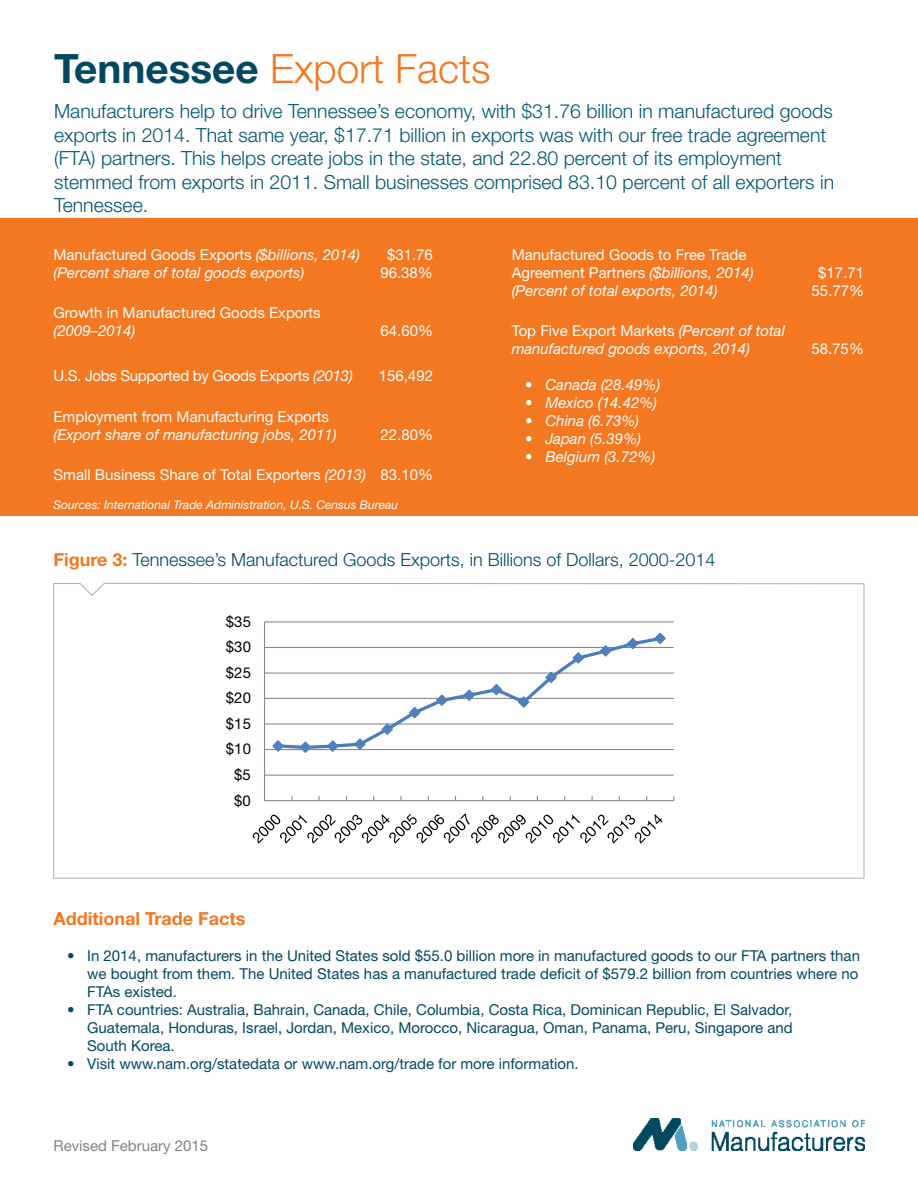
<style>
.page{position:relative;width:918px;height:1188px;background:#fff}
.page>*{position:absolute;margin:0;border:0;box-sizing:border-box;transform-origin:0 0}
.t1{font:300 40.5px "Helvetica Neue LT Std";color:#f47721}
.t2{font:300 19.5px/23.4px "Helvetica Neue LT Std";color:#00566f}
.t3{font:300 18px "Helvetica Neue LT Std";color:#004960}
.t4{font:700 18px "Helvetica Neue LT Std";color:#f47721}
.t5{font:15px/18px "Helvetica Neue LT Std";color:#004960;text-align:justify}
.t6{font:15px/18px "Helvetica Neue LT Std";color:#fff}
.t7{font:italic 15px/18px "Helvetica Neue LT Std";color:#fff}
.t8{font:15px "Helvetica Neue LT Std";letter-spacing:-.02em;color:#fff}
.t9{font:15px "Helvetica Neue LT Std";letter-spacing:.01em;color:#000}
.t10{font:15px "Helvetica Neue LT Std";color:#808285}
.t11{font:italic 12px "Helvetica Neue LT Std";color:#fff}
.s1{font-weight:700;color:#004960}
.s2{font-style:italic}
.s3{font-style:normal}
.s4{font-weight:700;color:#f47721}
</style>
<div class="page">
<div style="left:0;top:218px;width:918px;height:298px;background:#f47721"></div>
<svg style="left:53px;top:583px;width:811px;height:296px"></svg>
<img style="left:634px;top:1118px;width:230px;height:32px">
<p class="t1" style="left:54px;top:44px;width:438px"><span class="s1">Tennessee</span> Export Facts</p>
<p class="t2" style="left:54px;top:99px;width:782px">Manufacturers help to drive Tennessee’s economy, with $31.76 billion in manufactured goods exports in 2014. That same year, $17.71 billion in exports was with our free trade agreement (FTA) partners. This helps create jobs in the state, and 22.80 percent of its employment stemmed from exports in 2011. Small businesses comprised 83.10 percent of all exporters in Tennessee.</p>
<p class="t6" style="left:54px;top:245px;width:308px">Manufactured Goods Exports <span class="s2">($billions, 2014)</span></p>
<p class="t7" style="left:54px;top:263px;width:252px">(Percent share of total goods exports)</p>
<p class="t6" style="left:54px;top:304px;width:269px">Growth in Manufactured Goods Exports</p>
<p class="t7" style="left:54px;top:322px;width:83px">(2009–2014)</p>
<p class="t8" style="left:54px;top:367px;width:301px">U.S. Jobs Supported by Goods Exports <span class="s2">(2013)</span></p>
<p class="t6" style="left:54px;top:407px;width:277px">Employment from Manufacturing Exports</p>
<p class="t7" style="left:54px;top:425px;width:285px">(Export share of manufacturing jobs, 2011)</p>
<p class="t6" style="left:54px;top:466px;width:314px">Small Business Share of Total Exporters <span class="s2">(2013)</span></p>
<p class="t6" style="left:387px;top:245px;width:47px">$31.76</p>
<p class="t6" style="left:380px;top:264px;width:54px">96.38%</p>
<p class="t6" style="left:380px;top:322px;width:54px">64.60%</p>
<p class="t6" style="left:379px;top:367px;width:56px">156,492</p>
<p class="t6" style="left:380px;top:425px;width:54px">22.80%</p>
<p class="t6" style="left:380px;top:466px;width:54px">83.10%</p>
<p class="t11" style="left:54px;top:498px;width:346px">Sources: International Trade Administration, U.S. Census Bureau</p>
<p class="t6" style="left:512px;top:245px;width:243px">Manufactured Goods to Free Trade<br>Agreement Partners <span class="s2">($billions, 2014)</span></p>
<p class="t7" style="left:512px;top:281px;width:207px">(Percent of total exports, 2014)</p>
<p class="t7" style="left:512px;top:322px;width:275px"><span class="s3">Top Five Export Markets</span> (Percent of total manufactured goods exports, 2014)</p>
<p class="t7" style="left:525px;top:376px;width:137px">• Canada (28.49%)</p>
<p class="t7" style="left:525px;top:394px;width:133px">• Mexico (14.42%)</p>
<p class="t7" style="left:525px;top:412px;width:115px">• China (6.73%)</p>
<p class="t7" style="left:525px;top:430px;width:117px">• Japan (5.39%)</p>
<p class="t7" style="left:525px;top:448px;width:131px">• Belgium (3.72%)</p>
<p class="t3" style="left:54px;top:548px;width:664px"><span class="s4">Figure 3:</span> Tennessee’s Manufactured Goods Exports, in Billions of Dollars, 2000-2014</p>
<p class="t9" style="left:226px;top:612px;width:27px">$35</p>
<p class="t9" style="left:226px;top:638px;width:27px">$30</p>
<p class="t9" style="left:226px;top:664px;width:27px">$25</p>
<p class="t9" style="left:226px;top:689px;width:27px">$20</p>
<p class="t9" style="left:226px;top:715px;width:27px">$15</p>
<p class="t9" style="left:226px;top:740px;width:27px">$10</p>
<p class="t9" style="left:234px;top:766px;width:18px">$5</p>
<p class="t9" style="left:234px;top:791px;width:18px">$0</p>
<p class="t6" style="left:818px;top:264px;width:47px">$17.71</p>
<p class="t6" style="left:812px;top:281px;width:54px">55.77%</p>
<p class="t6" style="left:811px;top:340px;width:54px">58.75%</p>
<p class="t4" style="left:54px;top:908px;width:193px">Additional Trade Facts</p>
<p class="t5" style="left:87px;top:947px;width:774px;text-indent:-20px">• In 2014, manufacturers in the United States sold $55.0 billion more in manufactured goods to our FTA partners than we bought from them. The United States has a manufactured trade deficit of $579.2 billion from countries where no FTAs existed.</p>
<p class="t5" style="left:87px;top:1001px;width:707px;text-indent:-20px">• FTA countries: Australia, Bahrain, Canada, Chile, Columbia, Costa Rica, Dominican Republic, El Salvador, Guatemala, Honduras, Israel, Jordan, Mexico, Morocco, Nicaragua, Oman, Panama, Peru, Singapore and South Korea.</p>
<p class="t5" style="left:67px;top:1055px;width:513px">• Visit www.nam.org/statedata or www.nam.org/trade for more information.</p>
<p class="t10" style="left:54px;top:1136px;width:156px">Revised February 2015</p>
</div>
